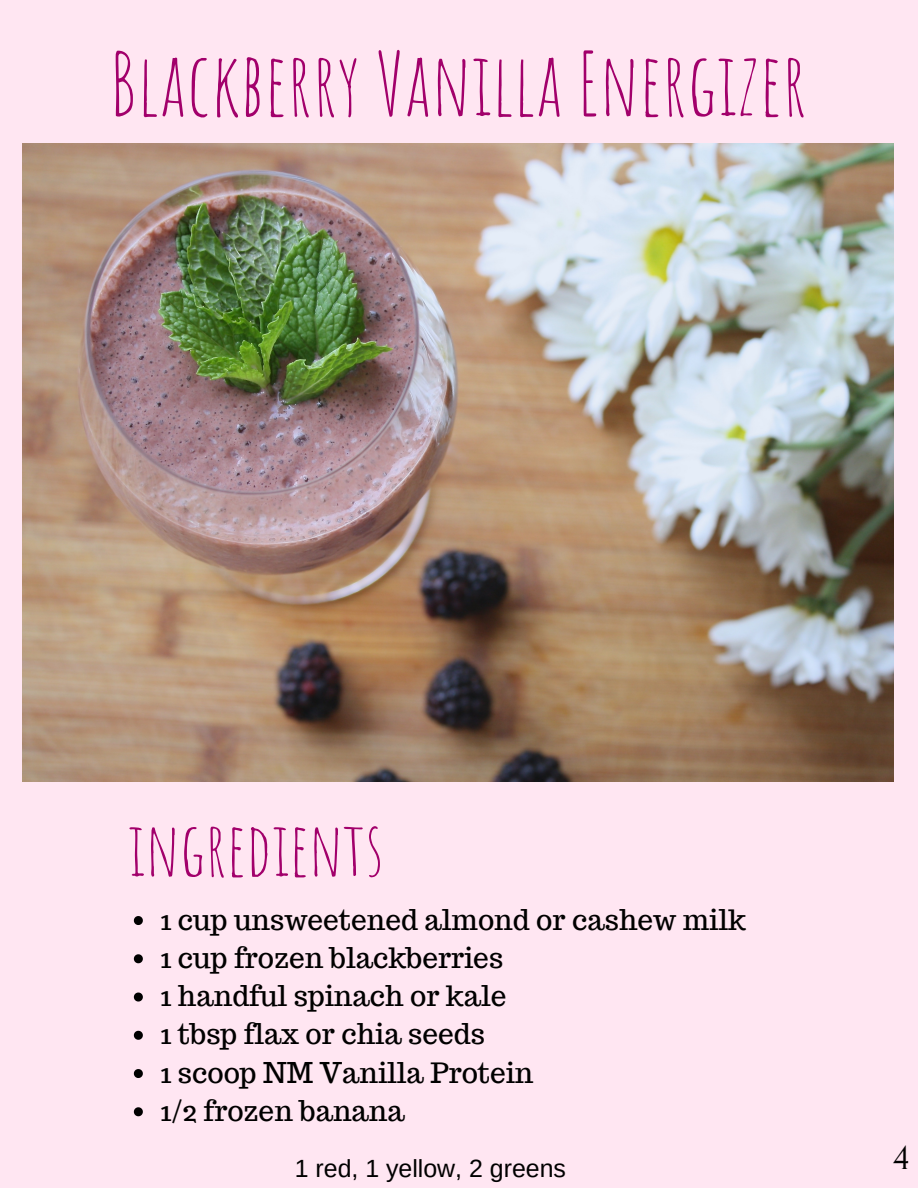
<style>
.page{position:relative;width:918px;height:1188px;background:#ffe6f2}
.page>*{position:absolute;margin:0;border:0;box-sizing:border-box;transform-origin:0 0}
.t1{font:87.15px "Amatic SC";color:#a2006b}
.t2{font:74.7px "Amatic SC";color:#a2006b}
.t3{font:37.35px "Forum";color:#000}
.t4{font:28.05px "Trocchi";color:#000}
.t5{font:24.9px "Arimo";color:#000}
</style>
<div class="page">
<img style="left:22px;top:143px;width:872px;height:638px">
<svg style="left:134px;top:916px;width:9px;height:9px"></svg>
<svg style="left:134px;top:954px;width:9px;height:9px"></svg>
<svg style="left:134px;top:993px;width:9px;height:9px"></svg>
<svg style="left:134px;top:1031px;width:9px;height:9px"></svg>
<svg style="left:134px;top:1069px;width:9px;height:9px"></svg>
<svg style="left:134px;top:1107px;width:9px;height:9px"></svg>
<p class="t1" style="left:109px;top:27px;width:699px">Blackberry Vanilla Energizer</p>
<p class="t2" style="left:128px;top:801px;width:257px">ingredients</p>
<p class="t4" style="left:160px;top:901px;width:587px">1 cup unsweetened almond or cashew milk</p>
<p class="t4" style="left:160px;top:939px;width:345px">1 cup frozen blackberries</p>
<p class="t4" style="left:160px;top:977px;width:348px">1 handful spinach or kale</p>
<p class="t4" style="left:160px;top:1016px;width:326px">1 tbsp flax or chia seeds</p>
<p class="t4" style="left:160px;top:1054px;width:375px">1 scoop NM Vanilla Protein</p>
<p class="t4" style="left:160px;top:1092px;width:246px">1/2 frozen banana</p>
<p class="t5" style="left:295px;top:1154px;width:273px">1 red, 1 yellow, 2 greens</p>
<p class="t3" style="left:893px;top:1137px;width:17px">4</p>
</div>
